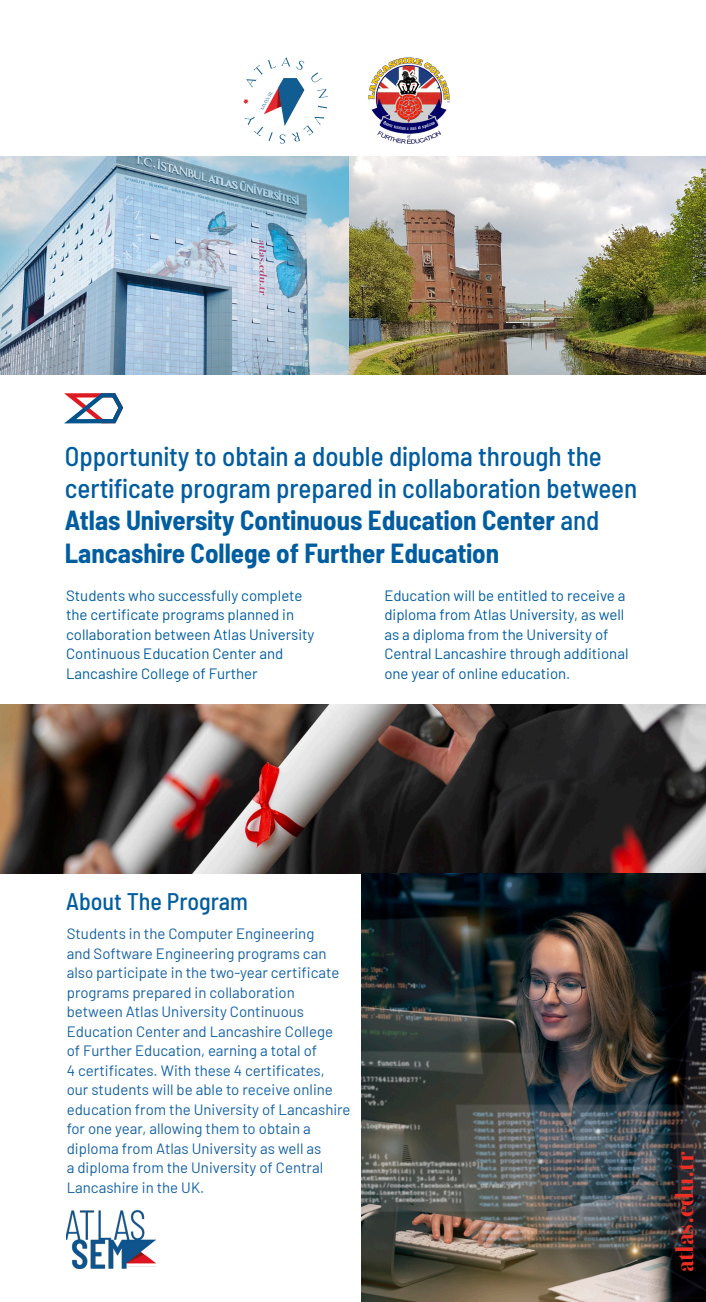
<style>
.page{position:relative;width:706px;height:1302px;background:#fff}
.page>*{position:absolute;margin:0;border:0;box-sizing:border-box;transform-origin:0 0}
.t1{font:500 semi-condensed 27px/32.4px "Barlow";color:#005da0}
.t2{font:700 semi-condensed 27px "Barlow";color:#005da0}
.t3{font:700 26.1px "Bodoni Svty Two ITCTT";color:#ee2e22}
.t4{font:500 semi-condensed 24px "Barlow";color:#005da0}
.t5{font:15px/19.5px "Barlow";color:#1562a4}
.t6{font:15px/19.5px "Barlow";color:#005da0}
.s1{font-weight:700}
</style>
<div class="page">
<svg style="left:64px;top:393px;width:59px;height:30px"></svg>
<img style="left:0;top:704px;width:706px;height:169px">
<svg style="left:243px;top:57px;width:85px;height:87px"></svg>
<img style="left:361px;top:873px;width:345px;height:428px">
<img style="left:66px;top:1210px;width:90px;height:58px">
<img style="left:0;top:156px;width:704px;height:218px">
<img style="left:368px;top:57px;width:82px;height:87px">
<p class="t1" style="left:65px;top:437px;width:538px">Opportunity to obtain a double diploma through the</p>
<p class="t1" style="left:65px;top:470px;width:574px">certificate program prepared in collaboration between<br><span class="s1">Atlas University Continuous Education Center</span> and</p>
<p class="t2" style="left:65px;top:533px;width:436px">Lancashire College of Further Education</p>
<p class="t6" style="left:66px;top:584px;width:250px">Students who successfully complete the certificate programs planned in collaboration between Atlas University Continuous Education Center and Lancashire College of Further</p>
<p class="t6" style="left:384px;top:584px;width:246px">Education will be entitled to receive a diploma from Atlas University, as well as a diploma from the University of Central Lancashire through additional one year of online education.</p>
<p class="t4" style="left:66px;top:884px;width:183px">About The Program</p>
<p class="t5" style="left:67px;top:922px;width:285px">Students in the Computer Engineering<br>and Software Engineering programs can also participate in the two-year certificate programs prepared in collaboration between Atlas University Continuous Education Center and Lancashire College<br>of Further Education, earning a total of<br>4 certificates. With these 4 certificates,<br>our students will be able to receive online education from the University of Lancashire for one year, allowing them to obtain a diploma from Atlas University as well as<br>a diploma from the University of Central Lancashire in the UK.</p>
<h2 class="t3" style="left:663px;top:1272px;width:122px;rotate:-90deg">atlas.edu.tr</h2>
</div>
